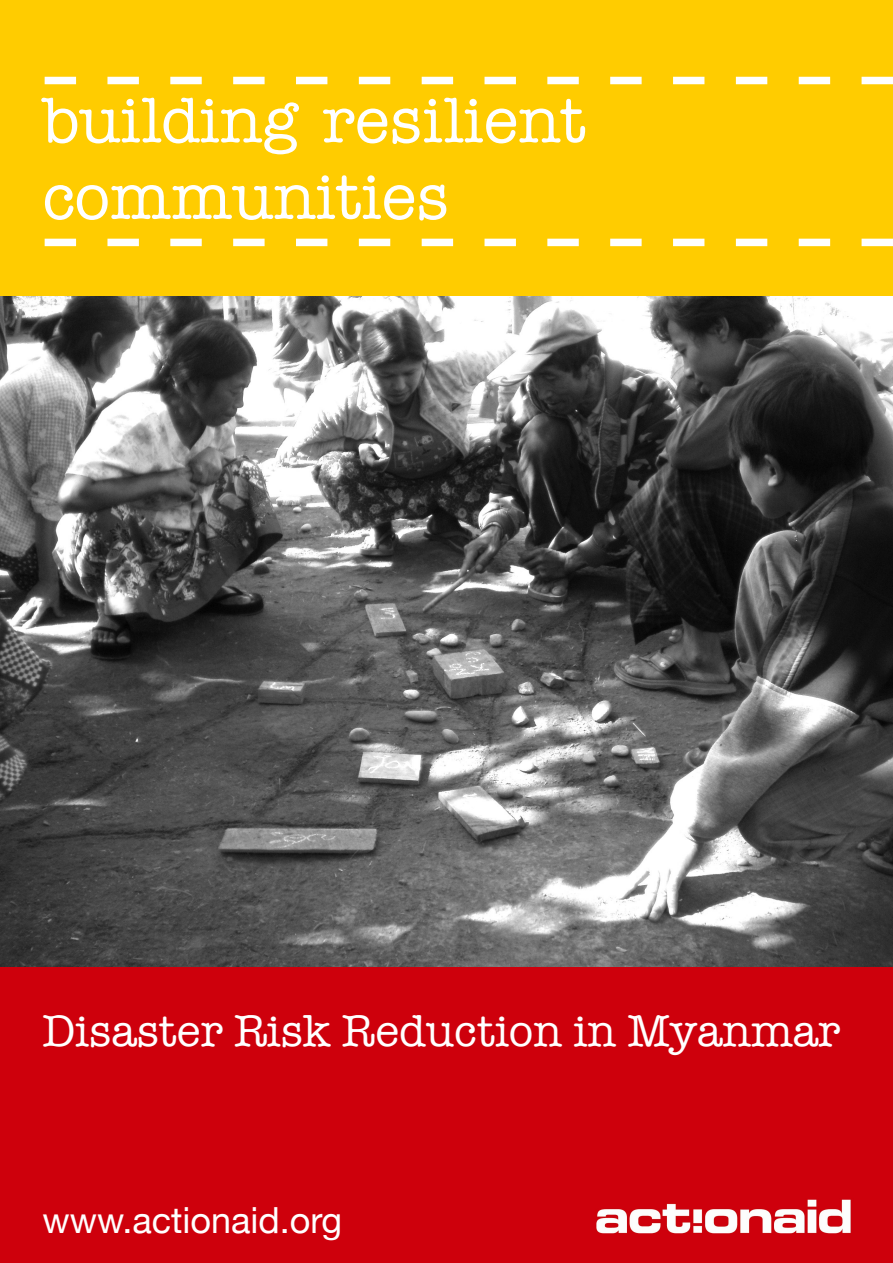
<style>
.page{position:relative;width:893px;height:1263px;background:#fff}
.page>*{position:absolute;margin:0;border:0;box-sizing:border-box;transform-origin:0 0}
.t1{font:500 63.75px "American Typewriter";color:#fff}
.t2{font:45px "American Typewriter";color:#fff}
.t3{font:36px "Helvetica Neue";color:#fff}
</style>
<div class="page">
<div style="left:0;top:949px;width:893px;height:314px;background:#ce000c"></div>
<div style="left:0;top:0;width:893px;height:296px;background:#fc0"></div>
<svg style="left:45px;top:239px;width:848px;height:7px"></svg>
<svg style="left:45px;top:77px;width:848px;height:7px"></svg>
<img style="left:0;top:297px;width:893px;height:669px">
<img style="left:596px;top:1199px;width:255px;height:35px">
<p class="t1" style="left:43px;top:85px;width:545px">building resilient</p>
<p class="t1" style="left:43px;top:161px;width:408px">communities</p>
<p class="t2" style="left:43px;top:1006px;width:799px">Disaster Risk Reduction in Myanmar</p>
<p class="t3" style="left:42px;top:1199px;width:301px">www.actionaid.org</p>
</div>
